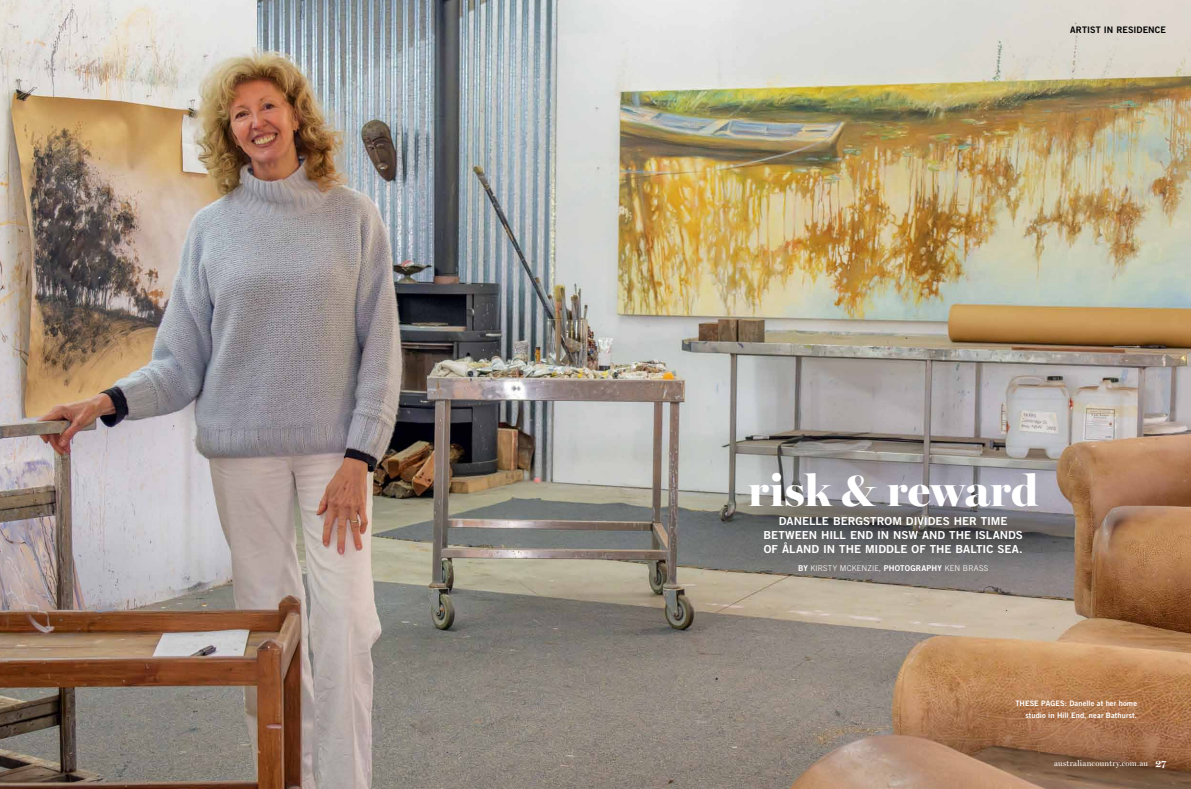
<style>
.page{position:relative;width:1191px;height:789px;background:#fff}
.page>*{position:absolute;margin:0;border:0;box-sizing:border-box;transform-origin:0 0}
.t1{font:900 44px "Miller Banner";letter-spacing:.01em;color:#fff}
.t2{font:11px/14px "Trade Gothic LT Pro Bd 2";color:#fff;scale:1.05 1}
.t3{font:9px "Trade Gothic LT Pro Bd 2";letter-spacing:.01em;color:#000}
.t4{font:300 8px "Trade Gothic LT Pro";letter-spacing:.025em;color:#fff}
.t5{font:8px "Miller Display";letter-spacing:.04em;color:#fff}
.t6{font:7.5px/12px "Trade Gothic LT Pro Bd 2";letter-spacing:.015em;color:#fff;text-align:right}
.s1{font-family:"Trade Gothic LT Pro Bd 2";font-weight:400}
.s2{font-weight:700;font-size:10px}
</style>
<div class="page">
<img style="left:0;top:0;width:1191px;height:788px">
<p class="t3" style="left:1070px;top:24px;width:97px">ARTIST IN RESIDENCE</p>
<h1 class="t1" style="left:748px;top:464px;width:292px">risk &amp; reward</h1>
<p class="t2" style="left:763px;top:514px;width:234px;text-indent:15px">DANELLE BERGSTROM DIVIDES HER TIME<br>BETWEEN H ILL END IN NSW</p>
<p class="t2" style="left:763px;top:528px;width:248px;text-align:right">AND THE ISLANDS<br>OF ÅLAND IN THE MIDDLE OF THE BALTIC SEA.</p>
<p class="t4" style="left:798px;top:563px;width:192px"><span class="s1">BY</span> KIRSTY MCKENZIE, <span class="s1">PHOTOGRAPHY</span> KEN BRASS</p>
<p class="t6" style="left:1015px;top:696px;width:6px">THESE</p>
<p class="t6" style="left:1041px;top:696px;width:6px">PAGES</p>
<p class="t6" style="left:1025px;top:696px;width:113px">: DANELLE AT HER HOME<br>STUDIO IN HILL END, NEAR BATHURST.</p>
<p class="t5" style="left:1054px;top:757px;width:113px">australiancountry.com.au <span class="s2">27</span></p>
</div>
